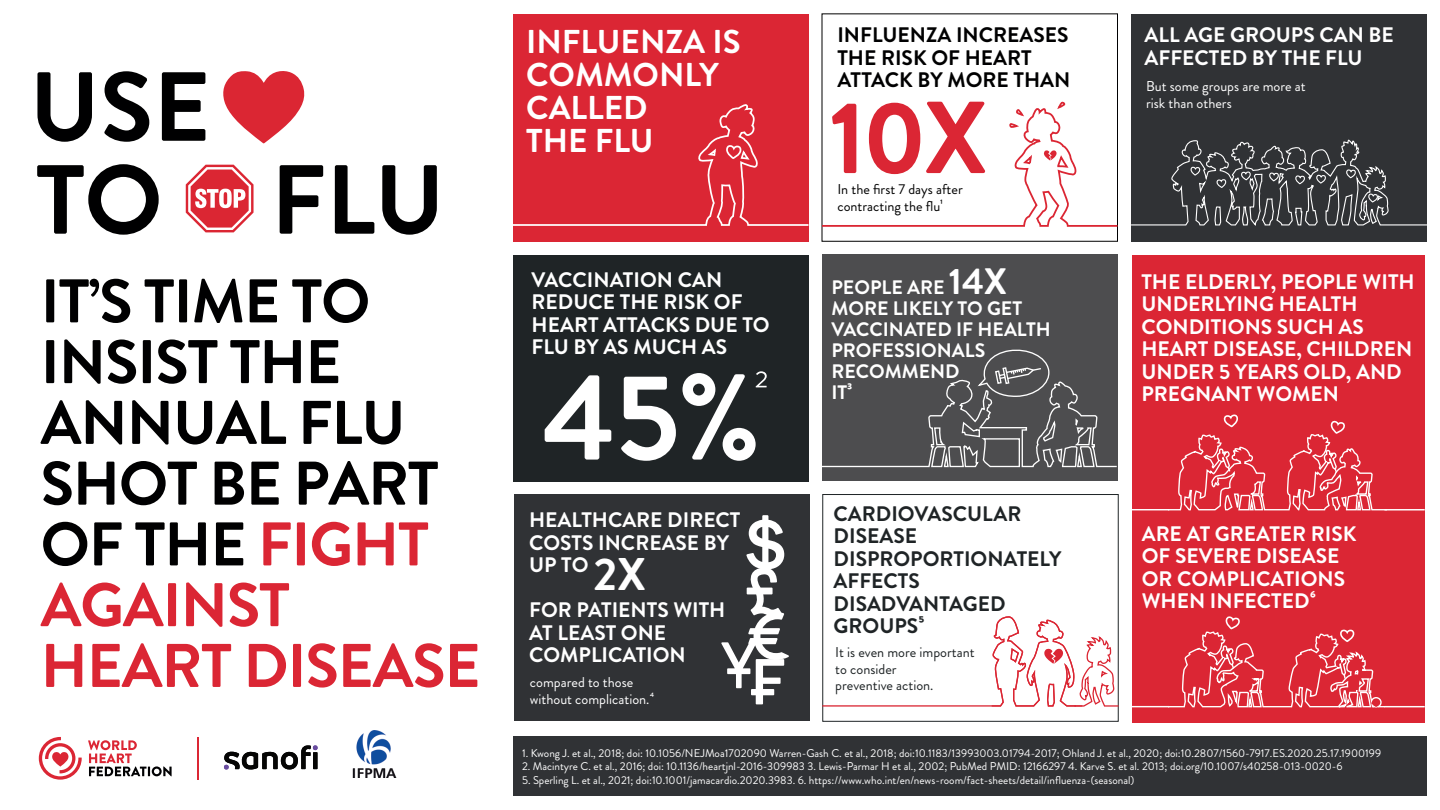
<style>
.page{position:relative;width:1440px;height:810px;background:#fff}
.page>*{position:absolute;margin:0;border:0;box-sizing:border-box;transform-origin:0 0}
.t1{font:700 121.88px "Brandon Grotesque";color:#fff}
.t2{font:700 102px "Brandon Grotesque";color:#db2634}
.t3{font:700 97.88px/92.9px "Brandon Grotesque";color:#000001}
.t4{font:700 61.5px/60.8px "Brandon Grotesque";letter-spacing:-.02em;color:#000001}
.t5{font:300 52.5px "Brandon Grotesque";color:#fff}
.t6{font:700 45.75px "Brandon Grotesque";color:#fff}
.t7{font:700 33px/33px "Brandon Grotesque";color:#fff}
.t8{font:700 21px/22.5px "Brandon Grotesque";color:#fff}
.t9{font:700 21px/22.5px "Brandon Grotesque";color:#1f2426}
.t10{font:700 21px/22.5px "Brandon Grotesque";color:#000001}
.t11{font:700 19.5px/21px "Brandon Grotesque";color:#fff}
.t12{font:14.25px/16.5px "Brandon Grotesque";color:#fff}
.t13{font:14.25px/16.5px "Brandon Grotesque";color:#1f2426}
.t14{font:14.25px/16.5px "Brandon Grotesque";color:#000001}
.t15{font:11.25px "Brandon Grotesque";color:#fff}
.s1{color:#db2634}
.s2{font-size:36.75px}
</style>
<div class="page">
<svg style="left:88px;top:740px;width:84px;height:36px"></svg>
<svg style="left:39px;top:737px;width:43px;height:43px"></svg>
<hr style="left:197px;top:737px;width:1px;height:43px;background:#db2634">
<svg style="left:223px;top:71px;width:82px;height:73px"></svg>
<svg style="left:186px;top:165px;width:68px;height:67px"></svg>
<div style="left:513px;top:14px;width:296px;height:227px;background:#db2634"></div>
<svg style="left:513px;top:104px;width:296px;height:122px"></svg>
<div style="left:822px;top:13px;width:296px;height:229px;border:1px solid #000001"></div>
<svg style="left:821px;top:101px;width:297px;height:127px"></svg>
<div style="left:1131px;top:14px;width:296px;height:227px;background:#303235"></div>
<div style="left:513px;top:255px;width:296px;height:227px;background:#1f2426"></div>
<div style="left:514px;top:495px;width:295px;height:226px;background:#303235"></div>
<div style="left:822px;top:494px;width:297px;height:228px;border:1px solid #1f2426"></div>
<div style="left:822px;top:255px;width:296px;height:226px;background:#4d4d4f"></div>
<img style="left:352px;top:730px;width:44px;height:47px">
<div style="left:1132px;top:255px;width:293px;height:467px;background:#db2634"></div>
<div style="left:513px;top:736px;width:914px;height:60px;background:#303235"></div>
<svg style="left:1131px;top:139px;width:296px;height:87px"></svg>
<svg style="left:1168px;top:616px;width:217px;height:107px"></svg>
<svg style="left:1169px;top:414px;width:217px;height:97px"></svg>
<hr style="left:1129px;top:509px;width:40px;height:1px;background:#fff">
<hr style="left:1384px;top:509px;width:41px;height:1px;background:#fff">
<hr style="left:1129px;top:706px;width:40px;height:1px;background:#fff">
<hr style="left:1384px;top:706px;width:41px;height:1px;background:#fff">
<svg style="left:822px;top:616px;width:297px;height:92px"></svg>
<svg style="left:721px;top:515px;width:68px;height:189px"></svg>
<svg style="left:822px;top:349px;width:295px;height:119px"></svg>
<svg style="left:224px;top:745px;width:94px;height:25px"></svg>
<h3 class="t3" style="left:30px;top:69px;width:417px">USE<br>TO FLU</h3>
<h3 class="t4" style="left:41px;top:276px;width:441px">IT’S TIME TO<br>INSIST THE<br>ANNUAL FLU<br>SHOT BE PART<br>OF THE <span class="s1">FIGHT<br>AGAINST<br>HEART DISEASE</span></h3>
<h3 class="t7" style="left:526px;top:28px;width:216px">INFLUENZA IS<br>COMMONLY<br>CALLED<br>THE FLU</h3>
<h3 class="t10" style="left:837px;top:26px;width:234px">INFLUENZA INCREASES<br>THE RISK OF HEART<br>ATTACK BY MORE THAN</h3>
<h2 class="t2" style="left:829px;top:101px;width:160px">10X</h2>
<p class="t14" style="left:837px;top:183px;width:127px">In the first 7 days after contracting the flu¹</p>
<h3 class="t8" style="left:1145px;top:26px;width:251px">ALL AGE GROUPS CAN BE<br>AFFECTED BY THE FLU</h3>
<p class="t12" style="left:1146px;top:80px;width:161px">But some groups are more at risk than others</p>
<h3 class="t8" style="left:532px;top:270px;width:239px">VACCINATION CAN<br>REDUCE THE RISK OF<br>HEART ATTACKS DUE TO<br>FLU BY AS MUCH AS</h3>
<h1 class="t1" style="left:543px;top:373px;width:219px">45%</h1>
<h3 class="t5" style="left:753px;top:365px;width:18px">²</h3>
<h3 class="t8" style="left:529px;top:511px;width:213px">HEALTHCARE DIRECT<br>COSTS INCREASE BY<br>UP TO</h3>
<h3 class="t8" style="left:529px;top:601px;width:198px">FOR PATIENTS WITH<br>AT LEAST ONE<br>COMPLICATION</h3>
<h3 class="t6" style="left:594px;top:558px;width:54px">2X</h3>
<p class="t12" style="left:530px;top:676px;width:126px">compared to those without complication.⁴</p>
<h3 class="t11" style="left:831px;top:279px;width:221px">PEOPLE ARE <span class="s2">14X<br></span>MORE LIKELY TO GET<br>VACCINATED IF HEALTH<br>PROFESSIONALS<br>RECOMMEND<br>IT³</h3>
<h3 class="t8" style="left:1141px;top:272px;width:275px">THE ELDERLY, PEOPLE WITH<br>UNDERLYING HEALTH<br>CONDITIONS SUCH AS<br>HEART DISEASE, CHILDREN<br>UNDER 5 YEARS OLD, AND<br>PREGNANT WOMEN</h3>
<h3 class="t9" style="left:834px;top:504px;width:229px">CARDIOVASCULAR<br>DISEASE<br>DISPROPORTIONATELY<br>AFFECTS<br>DISADVANTAGED<br>GROUPS⁵</h3>
<p class="t13" style="left:835px;top:646px;width:141px">It is even more important to consider<br>preventive action.</p>
<h3 class="t8" style="left:1142px;top:524px;width:216px">ARE AT GREATER RISK<br>OF SEVERE DISEASE<br>OR COMPLICATIONS<br>WHEN INFECTED⁶</h3>
<p class="t15" style="left:522px;top:749px;width:861px">1. Kwong J. et al., 2018; doi: 10.1056/NEJMoa1702090 Warren-Gash C. et al., 2018; doi:10.1183/13993003.01794-2017; Ohland J. et al., 2020; doi:10.2807/1560-7917.ES.2020.25.17.1900199</p>
<p class="t15" style="left:522px;top:762px;width:822px">2. Macintyre C. et al., 2016; doi: 10.1136/heartjnl-2016-309983 3. Lewis-Parmar H et al., 2002; PubMed PMID: 12166297 4. Karve S. et al. 2013; doi.org/10.1007/s40258-013-0020-6</p>
<p class="t15" style="left:522px;top:776px;width:614px">5. Sperling L. et al., 2021; doi:10.1001/jamacardio.2020.3983. 6. https://www.who.int/en/news-room/fact-sheets/detail/influenza-(seasonal)</p>
</div>
